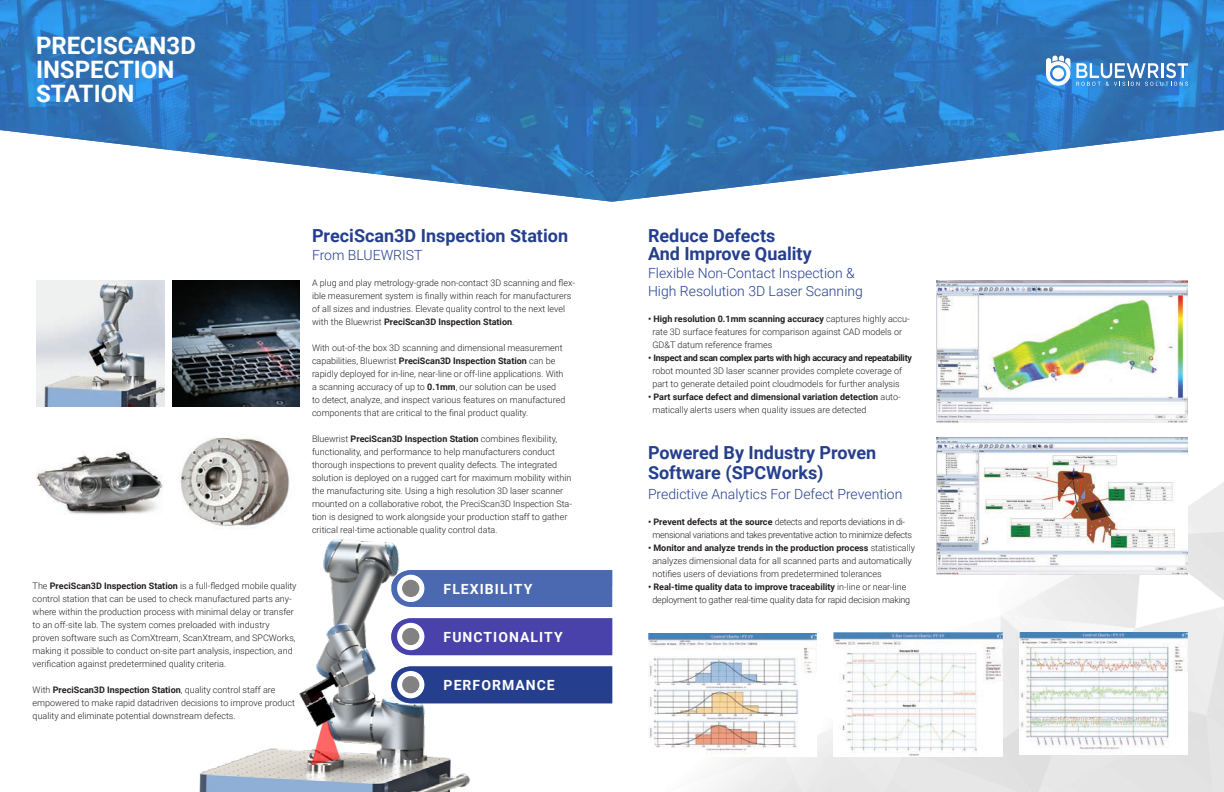
<style>
.page{position:relative;width:1224px;height:792px;background:#fff}
.page>*{position:absolute;margin:0;border:0;box-sizing:border-box;transform-origin:0 0}
.t1{font:700 24px "Roboto";color:#fff}
.t2{font:700 18px "Roboto";color:#253f8e}
.t3{font:300 14px/18px "Roboto";color:#253f8e}
.t4{font:700 14px "Roboto";letter-spacing:.075em;color:#fff}
.Body{font:300 9px/13px "Roboto";color:#231f20}
.Body-2{font:300 9px/13px "Roboto";letter-spacing:-.03em;color:#231f20}
.Body-3{font:300 9px/13px "Roboto";letter-spacing:-.02em;color:#231f20;text-align:center}
.s1{font-weight:700}
</style>
<div class="page">
<img style="left:199px;top:539px;width:275px;height:253px">
<img style="left:0;top:0;width:612px;height:202px">
<img style="left:37px;top:281px;width:128px;height:125px">
<img style="left:37px;top:451px;width:126px;height:64px">
<img style="left:178px;top:437px;width:112px;height:92px">
<img style="left:172px;top:281px;width:128px;height:125px">
<div style="left:391px;top:666px;width:221px;height:37px;background:#253f8e"></div>
<div style="left:397px;top:671px;width:27px;height:27px;background:#fff;border-radius:50%"></div>
<div style="left:402px;top:676px;width:17px;height:17px;background:#828282;border-radius:50%"></div>
<div style="left:391px;top:618px;width:221px;height:37px;background:#4942ab"></div>
<div style="left:397px;top:623px;width:27px;height:27px;background:#fff;border-radius:50%"></div>
<div style="left:402px;top:628px;width:17px;height:17px;background:#828282;border-radius:50%"></div>
<div style="left:391px;top:585px;width:221px;height:22px;background:#4a69b0"></div>
<div style="left:391px;top:570px;width:222px;height:15px;background:#4a69b0"></div>
<div style="left:397px;top:575px;width:27px;height:27px;background:#fff;border-radius:50%"></div>
<div style="left:402px;top:580px;width:17px;height:17px;background:#828282;border-radius:50%"></div>
<img style="left:612px;top:280px;width:612px;height:512px">
<svg style="left:612px;top:0;width:612px;height:202px"></svg>
<img style="left:936px;top:281px;width:252px;height:142px">
<img style="left:936px;top:438px;width:252px;height:136px">
<img style="left:1020px;top:633px;width:168px;height:122px">
<img style="left:648px;top:633px;width:168px;height:124px">
<img style="left:834px;top:633px;width:168px;height:124px">
<svg style="left:1046px;top:56px;width:24px;height:30px"></svg>
<svg style="left:1076px;top:63px;width:112px;height:23px"></svg>
<p class="t1" style="left:36px;top:29px;width:161px">PRECISCAN3D</p>
<p class="t1" style="left:36px;top:53px;width:140px">INSPECTION</p>
<p class="t1" style="left:36px;top:77px;width:100px">STATION</p>
<p class="t2" style="left:312px;top:223px;width:258px">PreciScan3D Inspection Station</p>
<p class="t3" style="left:312px;top:246px;width:112px">From BLUEWRIST</p>
<p class="Body" style="left:312px;top:276px;width:265px">A plug and play metrology-grade non-contact 3D scanning and flex&shy;ible measurement system is fi nally within reach for manufacturers of all sizes and industries. Elevate quality control to the next level with the Bluewrist <span class="s1">PreciScan3D Inspection Station</span>.</p>
<p class="Body" style="left:312px;top:341px;width:255px">With out-of-the box 3D scanning and dimensional measurement capabilities, Bluewrist <span class="s1">PreciScan3D Inspection Station</span> can be rapidly deployed for in-line, near-line or off-line applications. With a scanning accuracy of up to <span class="s1">0.1mm</span>, our solution can be used to detect, analyze, and inspect various features on manufactured components that are critical to the fi nal product quality.</p>
<p class="Body" style="left:312px;top:432px;width:262px">Bluewrist <span class="s1">PreciScan3D Inspection Station</span> combines flexibility, functionality, and performance to help manufacturers conduct thorough inspections to prevent quality defects. The integrated solution is deployed on a rugged cart for maximum mobility within the manufacturing site. Using a high resolution 3D laser scanner mounted on a collaborative robot, the PreciScan3D Inspection Sta&shy;tion is designed to work alongside your production staff to gather critical real-time actionable quality control data.</p>
<p class="Body" style="left:33px;top:579px;width:265px">The <span class="s1">PreciScan3D Inspection Station</span> is a full-fledged mobile quality control station that can be used to check manufactured parts any&shy;where within the production process with minimal delay or transfer to an off-site lab. The system comes preloaded with industry proven software such as ComXtream, ScanXtream, and SPCWorks, making it possible to conduct on-site part analysis, inspection, and verification against predetermined quality criteria.</p>
<p class="Body" style="left:33px;top:683px;width:264px">With <span class="s1">PreciScan3D Inspection Station</span>, quality control staff are empowered to make rapid datadriven decisions to improve product quality and eliminate potential downstream defects.</p>
<p class="t4" style="left:444px;top:579px;width:90px">FLEXIBILITY</p>
<p class="t4" style="left:444px;top:627px;width:121px">FUNCTIONALITY</p>
<p class="t4" style="left:444px;top:675px;width:113px">PERFORMANCE</p>
<p class="t2" style="left:648px;top:223px;width:129px">Reduce Defects</p>
<p class="t2" style="left:648px;top:241px;width:165px">And Improve Quality</p>
<p class="t3" style="left:648px;top:264px;width:216px">Flexible Non-Contact Inspection &amp;<br>High Resolution 3D Laser Scanning</p>
<p class="Body" style="left:652px;top:312px;width:259px;text-indent:-4px"><span class="s1">• High resolution 0.1mm scanning accuracy</span> captures highly accu&shy;rate 3D surface features for comparison against CAD models or<br>GD&amp;T datum reference frames</p>
<p class="Body" style="left:652px;top:351px;width:261px;text-indent:-4px"><span class="s1">• Inspect and scan complex parts with high accuracy and repeatability </span>robot mounted 3D laser scanner provides complete coverage of part to generate detailed point cloudmodels for further analysis</p>
<p class="Body" style="left:652px;top:390px;width:250px;text-indent:-4px"><span class="s1">• Part surface defect and dimensional variation detection</span> auto&shy;matically alerts users when quality issues are detected</p>
<p class="t2" style="left:648px;top:440px;width:230px">Powered By Industry Proven</p>
<p class="t2" style="left:648px;top:460px;width:177px">Software (SPCWorks)</p>
<p class="t3" style="left:648px;top:485px;width:256px">Predictive Analytics For Defect Prevention</p>
<p class="Body-2" style="left:652px;top:515px;width:261px;text-indent:-4px"><span class="s1">• Prevent defects at the source</span> detects and reports deviations in di&shy;mensional variations and takes preventative action to minimize defects</p>
<p class="Body" style="left:652px;top:541px;width:264px;text-indent:-4px"><span class="s1">• Monitor and analyze trends in the production process</span> statistically analyzes dimensional data for all scanned parts and automatically notifies users of deviations from predetermined tolerances</p>
<p class="Body-3" style="left:648px;top:580px;width:264px"><span class="s1">• Real-time quality data to improve traceability</span> in-line or near-line deployment to gather real-time quality data for rapid decision making</p>
</div>
